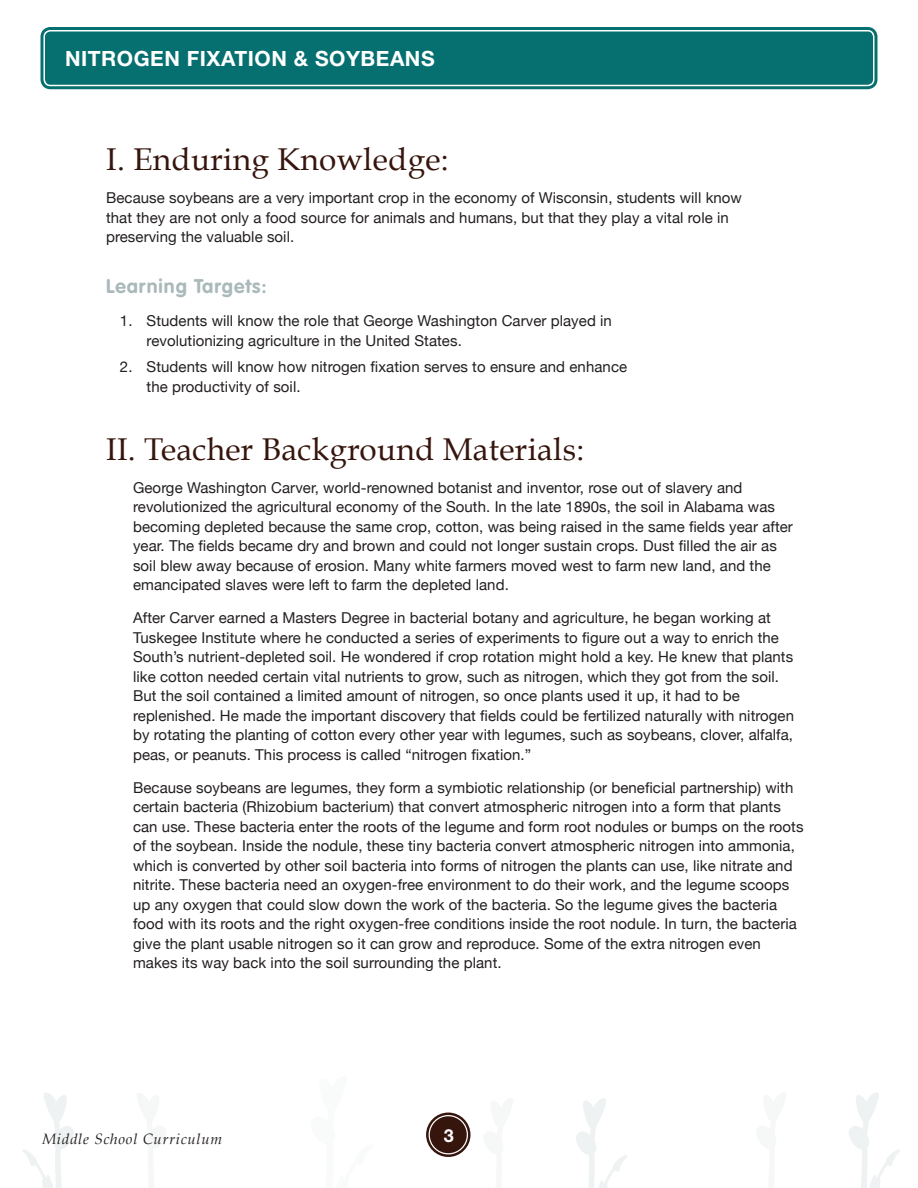
<style>
.page{position:relative;width:918px;height:1188px;background:#fff}
.page>*{position:absolute;margin:0;border:0;box-sizing:border-box;transform-origin:0 0}
.t1{font:31.5px "Book Antiqua";letter-spacing:.01em;color:#36150d}
.t2{font:700 21px "Helvetica Neue";letter-spacing:.025em;color:#fff}
.t3{font:700 19.5px "VAG Rounded";letter-spacing:.05em;color:#aab9ba}
.t4{font:700 18px "Helvetica Neue";color:#fff}
.t5{font:15px/19.5px "Helvetica Neue";letter-spacing:.005em;color:#231f20}
.t6{font:italic 15px "Book Antiqua";letter-spacing:.05em;color:#231f20}
</style>
<div class="page">
<svg style="left:576px;top:1098px;width:51px;height:90px"></svg>
<svg style="left:430px;top:1112px;width:36px;height:45px"></svg>
<svg style="left:23px;top:1093px;width:51px;height:95px"></svg>
<svg style="left:849px;top:1093px;width:51px;height:95px"></svg>
<div style="left:45px;top:32px;width:828px;height:53px;background:#067070;border-radius:5px"></div>
<div style="left:40px;top:27px;width:837px;height:62px;border:3px solid #067070;border-radius:8px"></div>
<div style="left:47px;top:33px;width:824px;height:50px;border:3px solid #067070;border-radius:2px"></div>
<div style="left:430px;top:1116px;width:37px;height:37px;background:#36150d;border-radius:50%"></div>
<div style="left:426px;top:1113px;width:45px;height:44px;border:2px solid #36150d;border-radius:50%"></div>
<div style="left:431px;top:1118px;width:35px;height:34px;border:2px solid #36150d;border-radius:50%"></div>
<h2 class="t2" style="left:65px;top:45px;width:371px">NITROGEN FIXATION &amp; SOYBEANS</h2>
<h1 class="t1" style="left:106px;top:140px;width:344px">I. Enduring Knowledge:</h1>
<p class="t5" style="left:106px;top:188px;width:637px">Because soybeans are a very important crop in the economy of Wisconsin, students will know that they are not only a food source for animals and humans, but that they play a vital role in preserving the valuable soil.</p>
<h3 class="t3" style="left:106px;top:275px;width:162px">Learning Targets:</h3>
<p class="t5" style="left:147px;top:311px;width:467px;text-indent:-27px">1. Students will know the role that George Washington Carver played in revolutionizing agriculture in the United States.</p>
<p class="t5" style="left:147px;top:357px;width:482px;text-indent:-27px">2. Students will know how nitrogen fixation serves to ensure and enhance the productivity of soil.</p>
<h1 class="t1" style="left:106px;top:430px;width:480px">II. Teacher Background Materials:</h1>
<p class="t5" style="left:133px;top:478px;width:661px">George Washington Carver, world-renowned botanist and inventor, rose out of slavery and revolutionized the agricultural economy of the South. In the late 1890s, the soil in Alabama was becoming depleted because the same crop, cotton, was being raised in the same fields year after year. The fields became dry and brown and could not longer sustain crops. Dust filled the air as soil blew away because of erosion. Many white farmers moved west to farm new land, and the emancipated slaves were left to farm the depleted land.</p>
<p class="t5" style="left:133px;top:608px;width:663px">After Carver earned a Masters Degree in bacterial botany and agriculture, he began working at Tuskegee Institute where he conducted a series of experiments to figure out a way to enrich the South’s nutrient-depleted soil. He wondered if crop rotation might hold a key. He knew that plants like cotton needed certain vital nutrients to grow, such as nitrogen, which they got from the soil.<br>But the soil contained a limited amount of nitrogen, so once plants used it up, it had to be replenished. He made the important discovery that fields could be fertilized naturally with nitrogen by rotating the planting of cotton every other year with legumes, such as soybeans, clover, alfalfa, peas, or peanuts. This process is called “nitrogen fixation.”</p>
<p class="t5" style="left:133px;top:778px;width:672px">Because soybeans are legumes, they form a symbiotic relationship (or beneficial partnership) with certain bacteria (Rhizobium bacterium) that convert atmospheric nitrogen into a form that plants can use. These bacteria enter the roots of the legume and form root nodules or bumps on the roots of the soybean. Inside the nodule, these tiny bacteria convert atmospheric nitrogen into ammonia, which is converted by other soil bacteria into forms of nitrogen the plants can use, like nitrate and nitrite. These bacteria need an oxygen-free environment to do their work, and the legume scoops up any oxygen that could slow down the work of the bacteria. So the legume gives the bacteria food with its roots and the right oxygen-free conditions inside the root nodule. In turn, the bacteria give the plant usable nitrogen so it can grow and reproduce. Some of the extra nitrogen even makes its way back into the soil surrounding the plant.</p>
<p class="t6" style="left:42px;top:1130px;width:182px">Middle School Curriculum</p>
<p class="t4" style="left:444px;top:1125px;width:11px">3</p>
</div>
